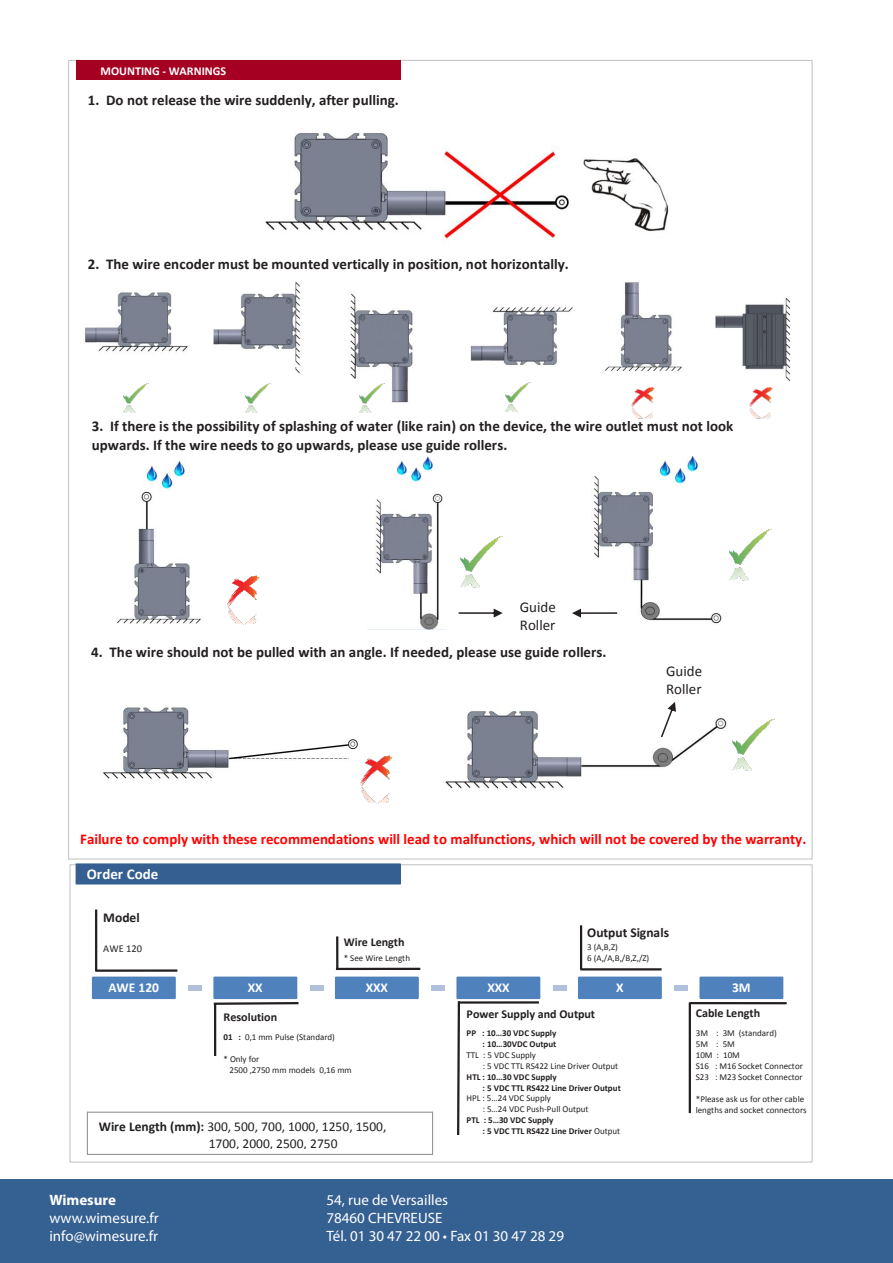
<style>
.page{position:relative;width:893px;height:1263px;background:#fff}
.page>*{position:absolute;margin:0;border:0;box-sizing:border-box;transform-origin:0 0}
.t1{font:700 15px/18.1px "Calibri";color:#231f20}
.t2{font:700 15px "Calibri";color:#f00}
.t3{font:15px/18px "Myriad Pro";color:#fff}
.t4{font:15px/18.1px "Calibri";color:#231f20}
.t5{font:700 15px "Calibri";letter-spacing:.005em;color:#fff}
.t6{font:700 15px "Myriad Pro";color:#fff}
.t7{font:13.5px/16.4px "Calibri";color:#231f20}
.t8{font:700 13.5px "Calibri";letter-spacing:-.005em;color:#231f20}
.t9{font:700 13.5px "Calibri";letter-spacing:-.005em;color:#fff}
.t10{font:700 12px "Calibri";color:#231f20}
.t11{font:700 12px "Calibri";color:#fff}
.t12{font:10.5px "Calibri";letter-spacing:.005em;color:#231f20}
.t13{font:9px/10.9px "Calibri";color:#231f20}
.t14{font:700 9px/10.9px "Calibri";color:#231f20}
.s1{font-weight:700}
.s2{font-weight:400}
</style>
<div class="page">
<img style="left:593px;top:456px;width:137px;height:168px">
<img style="left:445px;top:711px;width:282px;height:78px">
<div style="left:89px;top:973px;width:90px;height:29px;background:#4f81bd;border:3px solid #fff;border-radius:3px"></div>
<div style="left:188px;top:985px;width:14px;height:5px;background:#b2c1db"></div>
<div style="left:210px;top:973px;width:90px;height:29px;background:#4f81bd;border:3px solid #fff;border-radius:3px"></div>
<div style="left:310px;top:985px;width:13px;height:5px;background:#b2c1db"></div>
<div style="left:332px;top:973px;width:90px;height:29px;background:#4f81bd;border:3px solid #fff;border-radius:3px"></div>
<div style="left:431px;top:985px;width:14px;height:5px;background:#b2c1db"></div>
<div style="left:453px;top:973px;width:90px;height:29px;background:#4f81bd;border:3px solid #fff;border-radius:3px"></div>
<div style="left:553px;top:985px;width:13px;height:5px;background:#b2c1db"></div>
<div style="left:575px;top:973px;width:90px;height:29px;background:#4f81bd;border:3px solid #fff;border-radius:3px"></div>
<div style="left:674px;top:985px;width:14px;height:5px;background:#b2c1db"></div>
<div style="left:696px;top:973px;width:90px;height:29px;background:#4f81bd;border:3px solid #fff;border-radius:3px"></div>
<img style="left:265px;top:132px;width:404px;height:107px">
<img style="left:604px;top:282px;width:78px;height:90px">
<img style="left:715px;top:297px;width:76px;height:85px">
<img style="left:350px;top:293px;width:63px;height:110px">
<img style="left:506px;top:383px;width:23px;height:29px">
<img style="left:632px;top:387px;width:23px;height:31px">
<img style="left:750px;top:387px;width:23px;height:31px">
<img style="left:470px;top:307px;width:103px;height:58px">
<img style="left:117px;top:460px;width:84px;height:164px">
<img style="left:103px;top:707px;width:255px;height:72px">
<img style="left:368px;top:457px;width:91px;height:173px">
<img style="left:360px;top:755px;width:33px;height:49px">
<div style="left:76px;top:864px;width:324px;height:20px;background:#365f91"></div>
<div style="left:76px;top:863px;width:325px;height:21px;border:1px solid #365f91"></div>
<img style="left:732px;top:719px;width:43px;height:52px">
<img style="left:730px;top:530px;width:40px;height:51px">
<img style="left:227px;top:575px;width:33px;height:49px">
<img style="left:460px;top:536px;width:43px;height:52px">
<hr style="left:95px;top:969px;width:82px;height:3px;background:#231f20">
<hr style="left:95px;top:909px;width:2px;height:62px;background:#231f20">
<img style="left:123px;top:384px;width:24px;height:29px">
<svg style="left:211px;top:1001px;width:88px;height:5px"></svg>
<hr style="left:214px;top:1004px;width:2px;height:52px;background:#231f20">
<img style="left:359px;top:384px;width:27px;height:29px">
<hr style="left:336px;top:968px;width:84px;height:2px;background:#231f20">
<hr style="left:336px;top:936px;width:2px;height:33px;background:#231f20">
<img style="left:246px;top:384px;width:23px;height:29px">
<hr style="left:458px;top:1001px;width:81px;height:3px;background:#231f20">
<svg style="left:456px;top:999px;width:5px;height:136px"></svg>
<hr style="left:580px;top:968px;width:82px;height:2px;background:#231f20">
<hr style="left:580px;top:925px;width:2px;height:44px;background:#231f20">
<hr style="left:690px;top:1002px;width:97px;height:2px;background:#231f20">
<hr style="left:689px;top:1002px;width:2px;height:111px;background:#231f20">
<div style="left:77px;top:60px;width:324px;height:20px;background:#a50021"></div>
<svg style="left:661px;top:702px;width:15px;height:35px"></svg>
<svg style="left:572px;top:609px;width:45px;height:9px"></svg>
<svg style="left:459px;top:609px;width:44px;height:9px"></svg>
<div style="left:87px;top:1111px;width:346px;height:44px;border:1px solid #939598"></div>
<img style="left:85px;top:291px;width:103px;height:61px">
<img style="left:213px;top:282px;width:88px;height:84px">
<div style="left:0;top:1180px;width:893px;height:83px;background:#356092"></div>
<p class="t11" style="left:101px;top:63px;width:127px">MOUNTING - WARNINGS</p>
<p class="t1" style="left:88px;top:91px;width:313px">1. Do not release the wire suddenly, after pulling.</p>
<p class="t1" style="left:88px;top:255px;width:482px">2. The wire encoder must be mounted vertically in position, not horizontally.</p>
<p class="t1" style="left:92px;top:417px;width:643px">3. If there is the possibility of splashing of water (like rain) on the device, the wire outlet must not look upwards. If the wire needs to go upwards, please use guide rollers.</p>
<p class="t4" style="left:520px;top:598px;width:38px">Guide<br>Roller</p>
<p class="t1" style="left:91px;top:643px;width:517px">4. The wire should not be pulled with an angle. If needed, please use guide rollers.</p>
<p class="t4" style="left:666px;top:662px;width:38px">Guide<br>Roller</p>
<p class="t2" style="left:80px;top:829px;width:728px">Failure to comply with these recommendations will lead to malfunctions, which will not be covered by the warranty.</p>
<p class="t5" style="left:87px;top:864px;width:73px">Order Code</p>
<p class="t8" style="left:103px;top:909px;width:38px">Model</p>
<p class="t12" style="left:103px;top:942px;width:40px">AWE 120</p>
<p class="t10" style="left:344px;top:934px;width:62px">Wire Length</p>
<p class="t13" style="left:344px;top:953px;width:68px">* See Wire Length</p>
<p class="t8" style="left:587px;top:924px;width:83px">Output Signals</p>
<p class="t13" style="left:587px;top:941px;width:64px">3 (A,B,Z)<br>6 (A,/A,B,/B,Z,/Z)</p>
<p class="t9" style="left:109px;top:978px;width:52px">AWE 120</p>
<p class="t9" style="left:248px;top:978px;width:16px">XX</p>
<p class="t9" style="left:366px;top:978px;width:24px">XXX</p>
<p class="t9" style="left:487px;top:978px;width:24px">XXX</p>
<p class="t9" style="left:616px;top:978px;width:9px">X</p>
<p class="t9" style="left:732px;top:978px;width:20px">3M</p>
<p class="t10" style="left:224px;top:1009px;width:55px">Resolution</p>
<p class="t13" style="left:224px;top:1031px;width:113px"><span class="s1">01 :</span> 0,1 mm Pulse (Standard)</p>
<p class="t13" style="left:229px;top:1053px;width:124px;text-indent:-6px">* Only for<br>2500 ,2750 mm models 0,16 mm</p>
<p class="t7" style="left:209px;top:1118px;width:179px;text-indent:-110px"><span class="s1">Wire Length (mm):</span> 300, 500, 700, 1000, 1250, 1500,<br>1700, 2000, 2500, 2750</p>
<p class="t10" style="left:467px;top:1006px;width:130px">Power Supply and Output</p>
<p class="t14" style="left:467px;top:1027px;width:91px;text-align:right">PP : 10…30 VDC Supply : 10…30VDC Output</p>
<p class="t13" style="left:483px;top:1049px;width:137px;text-indent:-16px">TTL : 5 VDC Supply<br>: 5 VDC TTL RS422 Line Driver Output</p>
<p class="t14" style="left:483px;top:1071px;width:140px;text-indent:-16px">HTL : 10…30 VDC Supply<br>: 5 VDC TTL RS422 Line Driver Output</p>
<p class="t13" style="left:483px;top:1093px;width:107px;text-indent:-16px">HPL : 5…24 VDC Supply<br>: 5…24 VDC Push-Pull Output</p>
<p class="t14" style="left:483px;top:1115px;width:139px;text-indent:-16px">PTL : 5…30 VDC Supply<br>: 5 VDC TTL RS422 Line Driver <span class="s2">Output</span></p>
<p class="t6" style="left:49px;top:1191px;width:68px">Wimesure</p>
<p class="t3" style="left:49px;top:1209px;width:111px">www.wimesure.fr info@wimesure.fr</p>
<p class="t3" style="left:327px;top:1191px;width:239px">54, rue de Versailles<br>78460 CHEVREUSE<br>Tél. 01 30 47 22 00 • Fax 01 30 47 28 29</p>
<p class="t10" style="left:696px;top:1005px;width:66px">Cable Length</p>
<p class="t13" style="left:696px;top:1027px;width:108px">3M : 3M (standard)<br>5M : 5M<br>10M : 10M<br>S16 : M16 Socket Connector<br>S23 : M23 Socket Connector</p>
<p class="t13" style="left:696px;top:1093px;width:112px">*Please ask us for other cable lengths and socket connectors</p>
</div>
